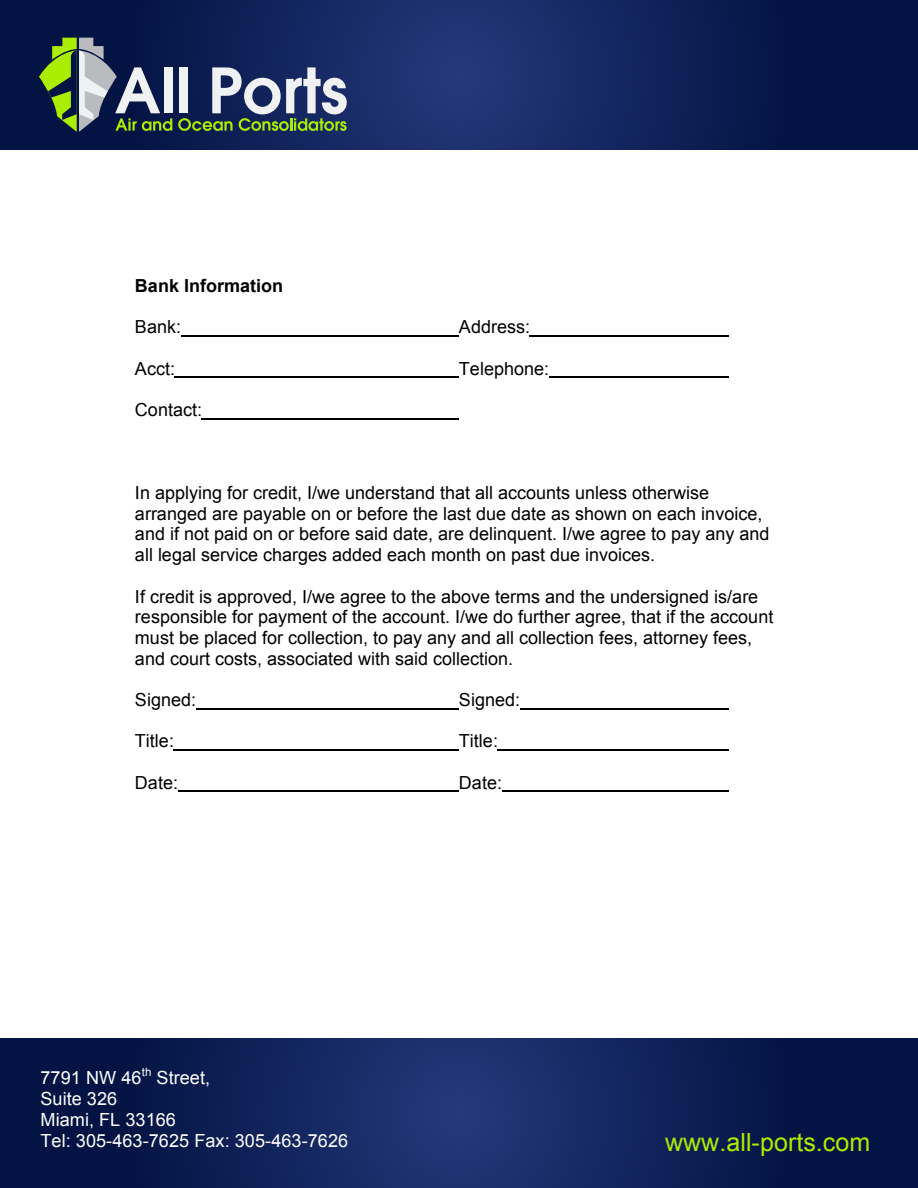
<style>
.page{position:relative;width:918px;height:1188px;background:#fff}
.page>*{position:absolute;margin:0;border:0;box-sizing:border-box;transform-origin:0 0}
.t1{font:25.05px "Arial";letter-spacing:.005em;color:#abed02}
.t2{font:18.15px/20.9px "Arial";letter-spacing:.005em;color:#fff}
.t3{font:18px/20.7px "Arial";color:#000}
.t4{font:700 18px "Arial";color:#000}
.t5{font:11.55px "Arial";color:#fff}
</style>
<div class="page">
<svg style="left:0;top:1038px;width:918px;height:150px;background:#0e2056"></svg>
<hr style="left:181px;top:335px;width:278px;height:2px;background:#000">
<hr style="left:530px;top:335px;width:199px;height:2px;background:#000">
<hr style="left:175px;top:377px;width:284px;height:1px;background:#000">
<hr style="left:549px;top:377px;width:180px;height:1px;background:#000">
<hr style="left:202px;top:418px;width:257px;height:2px;background:#000">
<hr style="left:196px;top:708px;width:263px;height:1px;background:#000">
<hr style="left:520px;top:708px;width:209px;height:1px;background:#000">
<hr style="left:174px;top:749px;width:285px;height:2px;background:#000">
<hr style="left:498px;top:749px;width:231px;height:2px;background:#000">
<hr style="left:178px;top:791px;width:281px;height:1px;background:#000">
<hr style="left:502px;top:791px;width:227px;height:1px;background:#000">
<svg style="left:0;top:0;width:918px;height:150px;background:#102158"></svg>
<svg style="left:178px;top:67px;width:169px;height:64px"></svg>
<svg style="left:39px;top:38px;width:133px;height:94px;background:#546864"></svg>
<p class="t4" style="left:135px;top:274px;width:150px">Bank Information</p>
<p class="t3" style="left:135px;top:317px;width:48px">Bank:</p>
<p class="t3" style="left:459px;top:317px;width:73px">Address:</p>
<p class="t3" style="left:135px;top:358px;width:42px">Acct:</p>
<p class="t3" style="left:459px;top:358px;width:92px">Telephone:</p>
<p class="t3" style="left:135px;top:400px;width:69px">Contact:</p>
<p class="t3" style="left:135px;top:483px;width:636px">In applying for credit, I/we understand that all accounts unless otherwise arranged are payable on or before the last due date as shown on each invoice, and if not paid on or before said date, are delinquent. I/we agree to pay any and all legal service charges added each month on past due invoices.</p>
<p class="t3" style="left:135px;top:586px;width:640px">If credit is approved, I/we agree to the above terms and the undersigned is/are responsible for payment of the account. I/we do further agree, that if the account must be placed for collection, to pay any and all collection fees, attorney fees, and court costs, associated with said collection.</p>
<p class="t3" style="left:135px;top:690px;width:63px">Signed:</p>
<p class="t3" style="left:459px;top:690px;width:63px">Signed:</p>
<p class="t3" style="left:135px;top:731px;width:41px">Title:</p>
<p class="t3" style="left:459px;top:731px;width:41px">Title:</p>
<p class="t3" style="left:135px;top:772px;width:45px">Date:</p>
<p class="t3" style="left:459px;top:772px;width:45px">Date:</p>
<p class="t2" style="left:40px;top:1068px;width:103px">7791 NW 46</p>
<p class="t5" style="left:142px;top:1064px;width:11px">th</p>
<p class="t2" style="left:157px;top:1068px;width:55px">Street,</p>
<p class="t2" style="left:41px;top:1088px;width:309px">Suite 326<br>Miami, FL 33166<br>Tel: 305-463-7625 Fax: 305-463-7626</p>
<p class="t1" style="left:665px;top:1126px;width:207px">www.all-ports.com</p>
</div>
